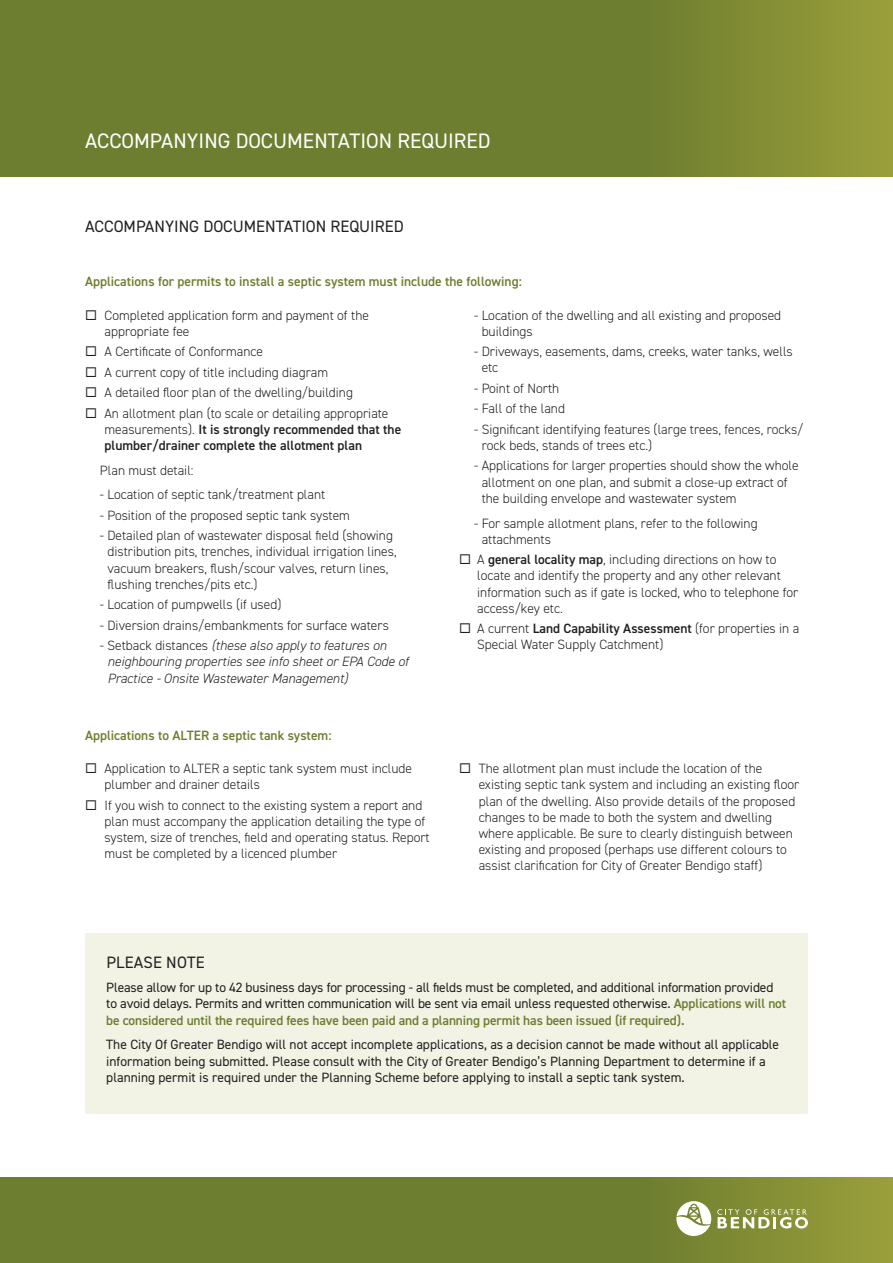
<style>
.page{position:relative;width:893px;height:1263px;background:#fff}
.page>*{position:absolute;margin:0;border:0;box-sizing:border-box;transform-origin:0 0}
.t1{font:21px "DIN2014";color:#fff}
.t2{font:16.5px "DIN2014";color:#231f20}
.t3{font:300 13.5px/16.2px "DIN2014";color:#231f20}
.t4{font:13.5px/16.2px "DIN2014";color:#231f20}
.t5{font:600 13.5px/16.2px "DIN2014";color:#231f20}
.t6{font:italic 300 13.5px/16.2px "DIN2014";color:#231f20}
.t7{font:600 13.5px "DIN2014";color:#6e7e30}
.s1{font-weight:300}
.s2{font-style:normal}
.s3{font-weight:600}
.s4{font-weight:600;color:#6e7e30}
</style>
<div class="page">
<svg style="left:0;top:0;width:893px;height:176px;background:#748231"></svg>
<div style="left:85px;top:933px;width:723px;height:181px;background:#f2f2e5"></div>
<svg style="left:0;top:1178px;width:893px;height:85px;background:#738231"></svg>
<svg style="left:717px;top:1209px;width:91px;height:19px"></svg>
<svg style="left:676px;top:1201px;width:35px;height:35px"></svg>
<p class="t1" style="left:85px;top:127px;width:407px">ACCOMPANYING DOCUMENTATION REQUIRED</p>
<p class="t2" style="left:85px;top:216px;width:320px">ACCOMPANYING DOCUMENTATION REQUIRED</p>
<p class="t7" style="left:85px;top:273px;width:438px">Applications for permits to install a septic system must include the following:</p>
<p class="t3" style="left:105px;top:307px;width:266px;text-indent:-20px">◻ Completed application form and payment of the appropriate fee</p>
<p class="t3" style="left:85px;top:343px;width:179px">◻ A Certificate of Conformance</p>
<p class="t3" style="left:85px;top:364px;width:245px">◻ A current copy of title including diagram</p>
<p class="t3" style="left:85px;top:384px;width:269px">◻ A detailed floor plan of the dwelling/building</p>
<p class="t5" style="left:105px;top:404px;width:298px;text-indent:-20px">◻ <span class="s1">An allotment plan (to scale or detailing appropriate measurements).</span> It is strongly recommended that the plumber/drainer complete the allotment plan</p>
<p class="t3" style="left:100px;top:462px;width:95px">Plan must detail:</p>
<p class="t3" style="left:100px;top:487px;width:227px">- Location of septic tank/treatment plant</p>
<p class="t3" style="left:100px;top:507px;width:252px">- Position of the proposed septic tank system</p>
<p class="t3" style="left:107px;top:528px;width:291px;text-indent:-8px">- Detailed plan of wastewater disposal field (showing distribution pits, trenches, individual irrigation lines, vacuum breakers, flush/scour valves, return lines, flushing trenches/pits etc.)</p>
<p class="t3" style="left:100px;top:597px;width:183px">- Location of pumpwells (if used)</p>
<p class="t3" style="left:100px;top:617px;width:290px">- Diversion drains/embankments for surface waters</p>
<p class="t6" style="left:107px;top:637px;width:303px;text-indent:-8px"><span class="s2">- Setback distances</span> (these also apply to features on neighbouring properties see info sheet or EPA Code of<br>Practice - Onsite Wastewater Management)</p>
<p class="t3" style="left:482px;top:307px;width:301px;text-indent:-8px">- Location of the dwelling and all existing and proposed buildings</p>
<p class="t3" style="left:482px;top:343px;width:313px;text-indent:-8px">- Driveways, easements, dams, creeks, water tanks, wells etc</p>
<p class="t3" style="left:474px;top:380px;width:87px">- Point of North</p>
<p class="t3" style="left:474px;top:401px;width:92px">- Fall of the land</p>
<p class="t3" style="left:482px;top:421px;width:323px;text-indent:-8px">- Significant identifying features (large trees, fences, rocks/ rock beds, stands of trees etc.)</p>
<p class="t3" style="left:482px;top:458px;width:318px;text-indent:-8px">- Applications for larger properties should show the whole allotment on one plan, and submit a close-up extract of the building envelope and wastewater system</p>
<p class="t3" style="left:482px;top:515px;width:278px;text-indent:-8px">- For sample allotment plans, refer to the following attachments</p>
<p class="t3" style="left:477px;top:551px;width:323px;text-indent:-18px">◻ A <span class="s3">general locality map</span>, including directions on how to locate and identify the property and any other relevant information such as if gate is locked, who to telephone for access/key etc.</p>
<p class="t3" style="left:477px;top:620px;width:323px;text-indent:-18px">◻ A current <span class="s3">Land Capability Assessment</span> (for properties in a<br>Special Water Supply Catchment)</p>
<p class="t7" style="left:85px;top:726px;width:248px">Applications to ALTER a septic tank system:</p>
<p class="t3" style="left:105px;top:760px;width:309px;text-indent:-20px">◻ Application to ALTER a septic tank system must include plumber and drainer details</p>
<p class="t3" style="left:105px;top:797px;width:327px;text-indent:-20px">◻ If you wish to connect to the existing system a report and plan must accompany the application detailing the type of system, size of trenches, field and operating status. Report must be completed by a licenced plumber</p>
<p class="t3" style="left:479px;top:760px;width:322px;text-indent:-20px">◻ The allotment plan must include the location of the existing septic tank system and including an existing floor plan of the dwelling. Also provide details of the proposed changes to be made to both the system and dwelling where applicable. Be sure to clearly distinguish between existing and proposed (perhaps use different colours to assist clarification for City of Greater Bendigo staff)</p>
<p class="t2" style="left:106px;top:951px;width:100px">PLEASE NOTE</p>
<p class="t4" style="left:106px;top:979px;width:681px">Please allow for up to 42 business days for processing - all fields must be completed, and additional information provided to avoid delays. Permits and written communication will be sent via email unless requested otherwise. <span class="s4">Applications will not be considered until the required fees have been paid and a planning permit has been issued (if required).</span></p>
<p class="t4" style="left:106px;top:1036px;width:674px">The City Of Greater Bendigo will not accept incomplete applications, as a decision cannot be made without all applicable information being submitted. Please consult with the City of Greater Bendigo’s Planning Department to determine if a planning permit is required under the Planning Scheme before applying to install a septic tank system.</p>
</div>
